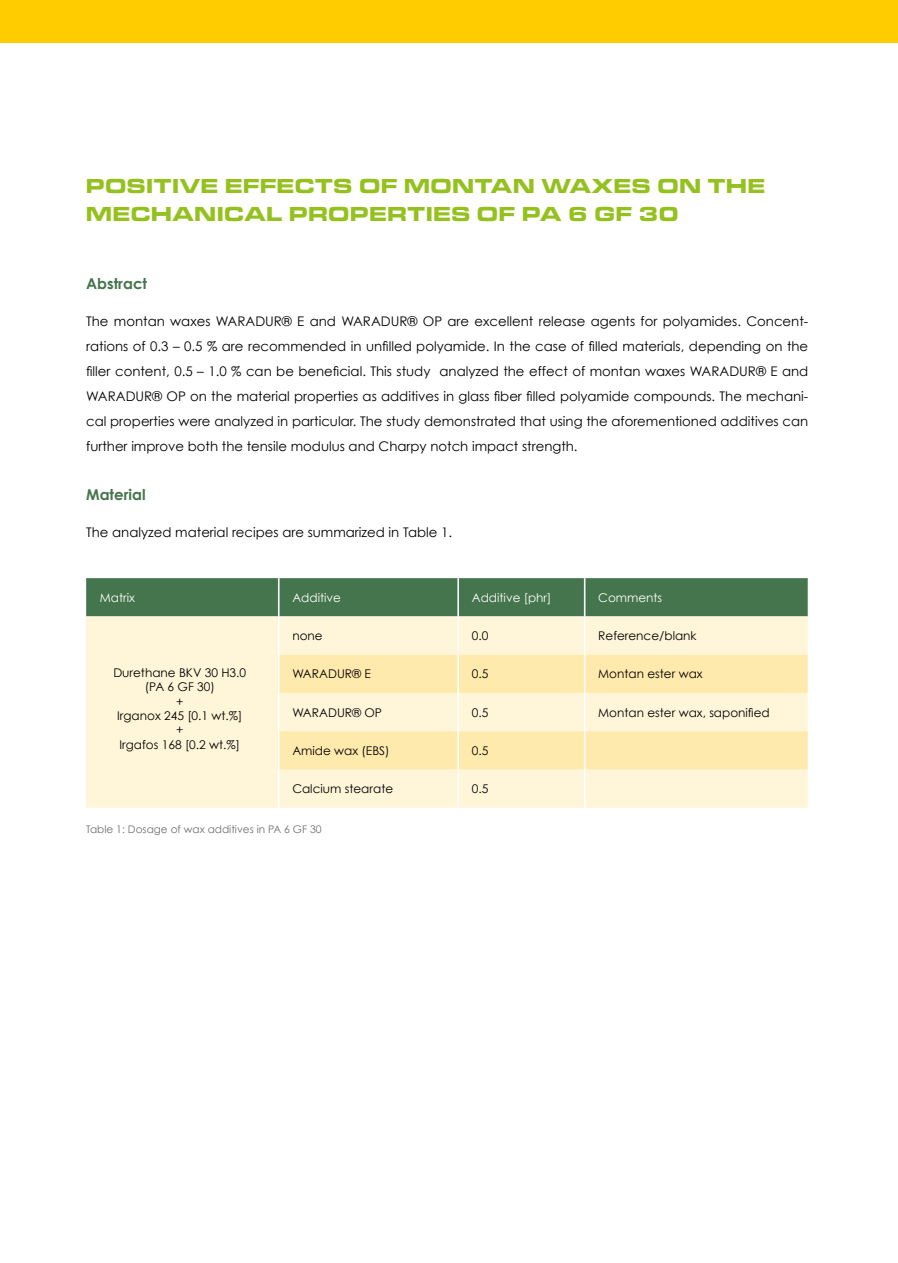
<style>
.page{position:relative;width:898px;height:1263px;background:#fff}
.page>*{position:absolute;margin:0;border:0;box-sizing:border-box;transform-origin:0 0}
.t1{font:700 21px/28.5px "Micro";letter-spacing:.05em;color:#95c11f}
.t2{font:700 15px "Century Gothic";color:#45754c}
.t3{font:13.2px/24.9px "Century Gothic";color:#000;text-align:justify}
.t4{font:12px/14.4px "Century Gothic";color:#000;text-align:center}
.t5{font:12px "Century Gothic";color:#fff}
.t6{font:10.5px "Century Gothic";color:#706f6f}
</style>
<div class="page">
<div style="left:86px;top:578px;width:721px;height:38px;background:#45754c"></div>
<div style="left:86px;top:616px;width:721px;height:192px;background:#fff5d8"></div>
<svg style="left:279px;top:655px;width:528px;height:114px;background:#ffedbb"></svg>
<hr style="left:278px;top:578px;width:1px;height:38px;background:#fff">
<hr style="left:457px;top:578px;width:2px;height:38px;background:#fff">
<hr style="left:583px;top:578px;width:2px;height:38px;background:#fff">
<hr style="left:278px;top:616px;width:1px;height:39px;background:#fff">
<hr style="left:457px;top:616px;width:2px;height:39px;background:#fff">
<hr style="left:583px;top:616px;width:2px;height:39px;background:#fff">
<hr style="left:278px;top:655px;width:1px;height:38px;background:#fff">
<hr style="left:457px;top:655px;width:2px;height:38px;background:#fff">
<hr style="left:583px;top:655px;width:2px;height:38px;background:#fff">
<hr style="left:278px;top:693px;width:1px;height:38px;background:#fff">
<hr style="left:457px;top:693px;width:2px;height:38px;background:#fff">
<hr style="left:583px;top:693px;width:2px;height:38px;background:#fff">
<hr style="left:278px;top:731px;width:1px;height:38px;background:#fff">
<hr style="left:457px;top:731px;width:2px;height:38px;background:#fff">
<hr style="left:583px;top:731px;width:2px;height:38px;background:#fff">
<hr style="left:278px;top:769px;width:1px;height:39px;background:#fff">
<hr style="left:457px;top:769px;width:2px;height:39px;background:#fff">
<hr style="left:583px;top:769px;width:2px;height:39px;background:#fff">
<div style="left:0;top:0;width:897px;height:43px;background:#fc0"></div>
<h1 class="t1" style="left:86px;top:171px;width:679px">POSITIVE EFFECTS OF MONTAN WAXES ON THE<br>MECHANICAL PROPERTIES OF PA 6 GF 30</h1>
<p class="t2" style="left:86px;top:274px;width:62px">Abstract</p>
<p class="t3" style="left:86px;top:308px;width:723px">The montan waxes WARADUR® E and WARADUR® OP are excellent release agents for polyamides. Concent&shy;rations of 0.3 – 0.5 % are recommended in unfilled polyamide. In the case of filled materials, depending on the filler content, 0.5 – 1.0 % can be beneficial. This study analyzed the effect of montan waxes WARADUR® E and WARADUR® OP on the material properties as additives in glass fiber filled polyamide compounds. The mechani&shy;cal properties were analyzed in particular. The study demonstrated that using the aforementioned additives can further improve both the tensile modulus and Charpy notch impact strength.</p>
<p class="t2" style="left:86px;top:485px;width:61px">Material</p>
<p class="t3" style="left:86px;top:519px;width:367px">The analyzed material recipes are summarized in Table 1.</p>
<p class="t5" style="left:100px;top:590px;width:37px">Matrix</p>
<p class="t5" style="left:292px;top:590px;width:50px">Additive</p>
<p class="t5" style="left:471px;top:590px;width:81px">Additive [phr]</p>
<p class="t5" style="left:598px;top:590px;width:65px">Comments</p>
<p class="t4" style="left:292px;top:628px;width:32px">none</p>
<p class="t4" style="left:471px;top:628px;width:18px">0.0</p>
<p class="t4" style="left:598px;top:628px;width:100px">Reference/blank</p>
<p class="t4" style="left:292px;top:667px;width:80px">WARADUR® E</p>
<p class="t4" style="left:471px;top:667px;width:18px">0.5</p>
<p class="t4" style="left:598px;top:667px;width:106px">Montan ester wax</p>
<p class="t4" style="left:292px;top:705px;width:91px">WARADUR® OP</p>
<p class="t4" style="left:471px;top:705px;width:18px">0.5</p>
<p class="t4" style="left:598px;top:705px;width:173px">Montan ester wax, saponified</p>
<p class="t4" style="left:292px;top:743px;width:99px">Amide wax (EBS)</p>
<p class="t4" style="left:471px;top:743px;width:18px">0.5</p>
<p class="t4" style="left:292px;top:781px;width:102px">Calcium stearate</p>
<p class="t4" style="left:471px;top:781px;width:18px">0.5</p>
<p class="t6" style="left:86px;top:822px;width:237px">Table 1: Dosage of wax additives in PA 6 GF 30</p>
<p class="t4" style="left:113px;top:665px;width:134px">Durethane BKV 30 H3.0 (PA 6 GF 30)<br>+<br>Irganox 245 [0.1 wt.%] +<br>Irgafos 168 [0.2 wt.%]</p>
</div>
